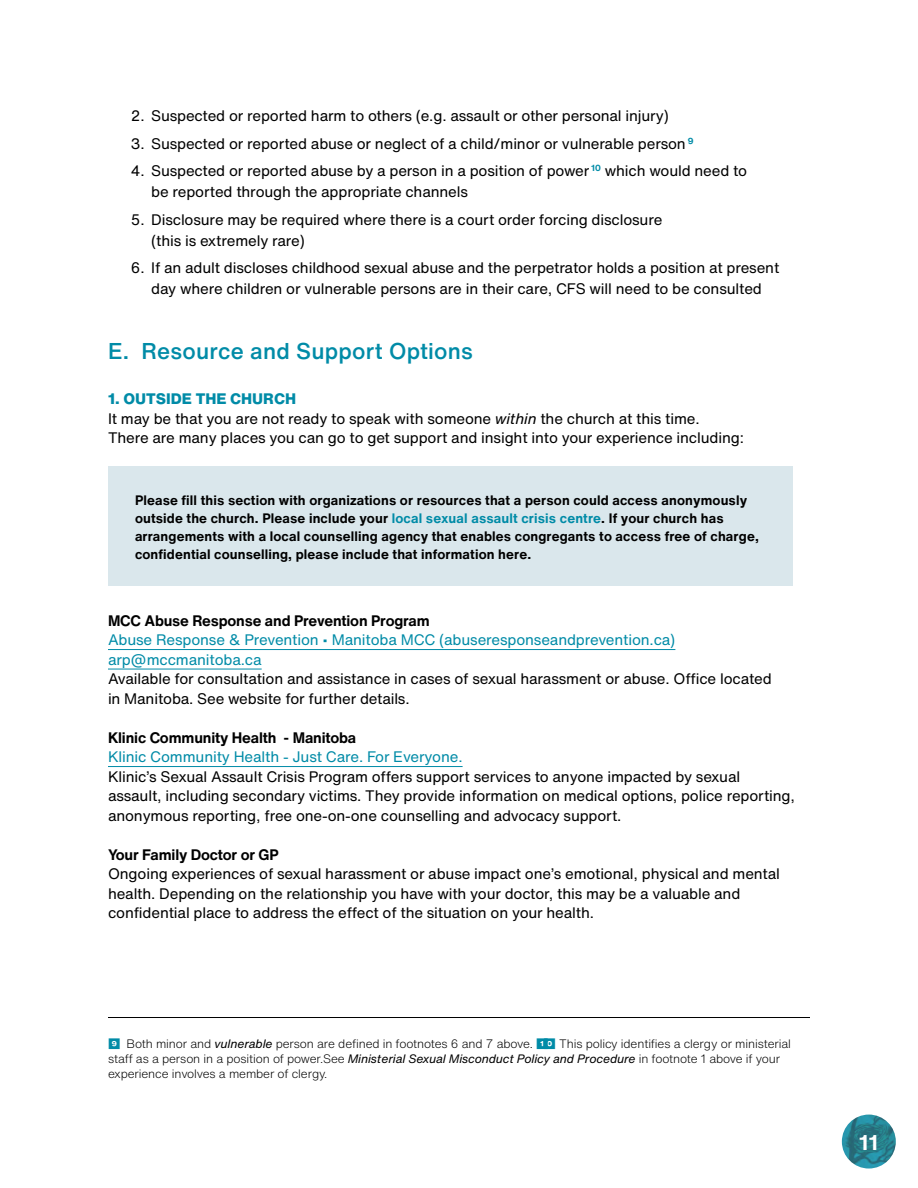
<style>
.page{position:relative;width:918px;height:1188px;background:#fff}
.page>*{position:absolute;margin:0;border:0;box-sizing:border-box;transform-origin:0 0}
.t1{font:500 22.5px "Helvetica Now Text";letter-spacing:.01em;color:#008ba7}
.t2{font:700 21px "Helvetica Now Text";color:#fff}
.t3{font:15px/19.5px "Helvetica Now Text";letter-spacing:-.01em;color:#000}
.t4{font:15px/19.5px "Helvetica Now Text";letter-spacing:-.01em;color:#008ba7}
.t5{font:700 15px "Helvetica Now Text";letter-spacing:-.01em;color:#000}
.t6{font:700 13.5px/18px "Helvetica Now Text";letter-spacing:.01em;color:#000}
.t7{font:300 12px/15px "Helvetica Now Text";letter-spacing:-.01em;color:#000}
.s1{font-weight:800;color:#008ba7}
.s2{font-style:italic}
.s3{color:#008ba7}
.s4{font-weight:400;font-style:italic}
</style>
<div class="page">
<img style="left:842px;top:1115px;width:54px;height:54px;border-radius:27px">
<div style="left:108px;top:466px;width:685px;height:120px;background:#dae7ec"></div>
<hr style="left:108px;top:649px;width:567px;height:1px;background:#008ba7">
<hr style="left:108px;top:669px;width:154px;height:1px;background:#008ba7">
<hr style="left:108px;top:766px;width:355px;height:1px;background:#008ba7">
<hr style="left:108px;top:1017px;width:702px;height:1px;background:#000">
<p class="t3" style="left:131px;top:106px;width:539px">2. Suspected or reported harm to others (e.g. assault or other personal injury)</p>
<p class="t3" style="left:131px;top:133px;width:564px">3. Suspected or reported abuse or neglect of a child/minor or vulnerable person <sup>9</sup></p>
<p class="t3" style="left:151px;top:160px;width:598px;line-height:21px;text-indent:-20px">4. Suspected or reported abuse by a person in a position of power <sup>10</sup> which would need to be reported through the appropriate channels</p>
<p class="t3" style="left:151px;top:208px;width:513px;line-height:21px;text-indent:-20px">5. Disclosure may be required where there is a court order forcing disclosure (this is extremely rare)</p>
<p class="t3" style="left:131px;top:257px;width:650px;line-height:21px;text-align:center">6. If an adult discloses childhood sexual abuse and the perpetrator holds a position at present day where children or vulnerable persons are in their care, CFS will need to be consulted</p>
<h1 class="t1" style="left:108px;top:334px;width:366px">E. Resource and Support Options</h1>
<p class="t3" style="left:108px;top:389px;width:637px"><span class="s1">1. OUTSIDE THE CHURCH<br></span>It may be that you are not ready to speak with someone <span class="s2">within</span> the church at this time.<br>There are many places you can go to get support and insight into your experience including:</p>
<p class="t6" style="left:135px;top:491px;width:625px">Please fill this section with organizations or resources that a person could access anonymously outside the church. Please include your <span class="s3">local sexual assault crisis centre</span>. If your church has arrangements with a local counselling agency that enables congregants to access free of charge, confidential counselling, please include that information here.</p>
<p class="t5" style="left:108px;top:609px;width:323px">MCC Abuse Response and Prevention Program</p>
<p class="t4" style="left:108px;top:630px;width:569px">Abuse Response &amp; Prevention • Manitoba MCC (abuseresponseandprevention.ca) arp@mccmanitoba.ca</p>
<p class="t3" style="left:108px;top:669px;width:665px">Available for consultation and assistance in cases of sexual harassment or abuse. Office located in Manitoba. See website for further details.</p>
<p class="t5" style="left:108px;top:726px;width:250px">Klinic Community Health - Manitoba</p>
<p class="t4" style="left:108px;top:747px;width:356px">Klinic Community Health - Just Care. For Everyone.</p>
<p class="t3" style="left:108px;top:766px;width:689px">Klinic’s Sexual Assault Crisis Program offers support services to anyone impacted by sexual assault, including secondary victims. They provide information on medical options, police reporting, anonymous reporting, free one-on-one counselling and advocacy support.</p>
<p class="t5" style="left:108px;top:843px;width:172px">Your Family Doctor or GP</p>
<p class="t3" style="left:108px;top:864px;width:674px">Ongoing experiences of sexual harassment or abuse impact one’s emotional, physical and mental health. Depending on the relationship you have with your doctor, this may be a valuable and confidential place to address the effect of the situation on your health.</p>
<p class="t7" style="left:108px;top:1036px;width:685px"><span class="s1">9</span> Both minor and <span class="s4">vulnerable</span> person are defined in footnotes 6 and 7 above. <span class="s1">10</span> This policy identifies a clergy or ministerial staff as a person in a position of power.See <span class="s4">Ministerial Sexual Misconduct Policy and Procedure</span> in footnote 1 above if your experience involves a member of clergy.</p>
<h2 class="t2" style="left:859px;top:1127px;width:21px">11</h2>
</div>
